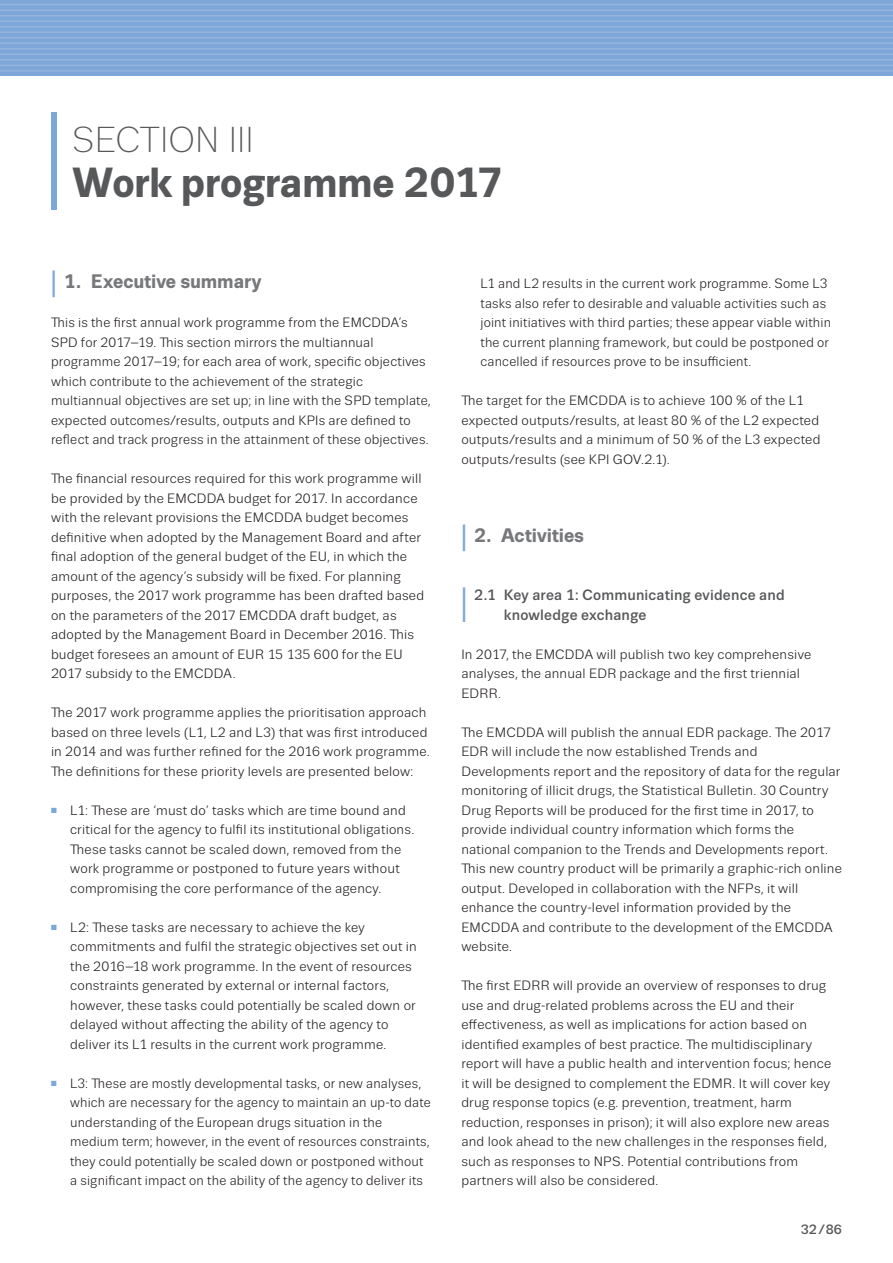
<style>
.page{position:relative;width:893px;height:1263px;background:#fff}
.page>*{position:absolute;margin:0;border:0;box-sizing:border-box;transform-origin:0 0}
.Chapter_title_2{font:700 42px "Trivia Sans";letter-spacing:-.01em;color:#57585a}
.II_Headline_TOC{font:700 37.95px "Trivia Sans";color:#7ca7d8;scale:.4 1}
.Chapter_title_1{font:300 36px "Trivia Sans";color:#57585a}
.I_Headline{font:700 19.5px "Trivia Sans";letter-spacing:-.005em;color:#76787b}
.II_Headline_TOC-2{font:500 15px/19.5px "Trivia Sans";letter-spacing:.01em;color:#57585a}
.TEXT_Regular_9_13{font:13.5px/19.5px "Trivia Sans";letter-spacing:.015em;color:#231f20}
.t1{font:500 13.5px "Trivia Sans";color:#57585a}
.s1{font-size:29.25px;color:#7ca7d8}
.s2{color:#7ca7d8}
</style>
<div class="page">
<div style="left:0;top:0;width:893px;height:76px;background:#7ca7d8"></div>
<hr style="left:0;top:4px;width:893px;height:1px;background:#95b5de">
<hr style="left:0;top:9px;width:893px;height:2px;background:#95b5de">
<hr style="left:0;top:15px;width:893px;height:1px;background:#95b5de">
<hr style="left:0;top:20px;width:893px;height:2px;background:#95b5de">
<hr style="left:0;top:26px;width:893px;height:1px;background:#95b5de">
<hr style="left:0;top:31px;width:893px;height:2px;background:#95b5de">
<hr style="left:0;top:37px;width:893px;height:1px;background:#95b5de">
<hr style="left:0;top:43px;width:893px;height:1px;background:#95b5de">
<hr style="left:0;top:48px;width:893px;height:2px;background:#95b5de">
<hr style="left:0;top:54px;width:893px;height:1px;background:#95b5de">
<hr style="left:0;top:59px;width:893px;height:2px;background:#95b5de">
<hr style="left:0;top:65px;width:893px;height:1px;background:#95b5de">
<hr style="left:0;top:70px;width:893px;height:2px;background:#95b5de">
<div style="left:51px;top:112px;width:5px;height:98px;background:#7ca7d8"></div>
<p class="Chapter_title_1" style="left:72px;top:120px;width:183px">SECTION III</p>
<p class="Chapter_title_2" style="left:72px;top:159px;width:432px">Work programme 2017</p>
<p class="I_Headline" style="left:51px;top:271px;width:212px"><span class="s1">|</span> 1. Executive summary</p>
<p class="TEXT_Regular_9_13" style="left:51px;top:313px;width:381px">This is the first annual work programme from the EMCDDA’s SPD for 2017–19. This section mirrors the multiannual programme 2017–19; for each area of work, specific objectives which contribute to the achievement of the strategic multiannual objectives are set up; in line with the SPD template, expected outcomes/results, outputs and KPIs are defined to reflect and track progress in the attainment of these objectives.</p>
<p class="TEXT_Regular_9_13" style="left:51px;top:469px;width:375px">The financial resources required for this work programme will be provided by the EMCDDA budget for 2017. In accordance with the relevant provisions the EMCDDA budget becomes definitive when adopted by the Management Board and after final adoption of the general budget of the EU, in which the amount of the agency’s subsidy will be fixed. For planning purposes, the 2017 work programme has been drafted based on the parameters of the 2017 EMCDDA draft budget, as adopted by the Management Board in December 2016. This budget foresees an amount of EUR 15 135 600 for the EU 2017 subsidy to the EMCDDA.</p>
<p class="TEXT_Regular_9_13" style="left:51px;top:703px;width:380px">The 2017 work programme applies the prioritisation approach based on three levels (L1, L2 and L3) that was first introduced in 2014 and was further refined for the 2016 work programme.<br>The definitions for these priority levels are presented below:</p>
<p class="TEXT_Regular_9_13" style="left:70px;top:800px;width:346px;text-indent:-19px"><span class="s2">■</span> L1: These are ‘must do’ tasks which are time bound and critical for the agency to fulfil its institutional obligations.<br>These tasks cannot be scaled down, removed from the work programme or postponed to future years without compromising the core performance of the agency.</p>
<p class="TEXT_Regular_9_13" style="left:70px;top:917px;width:348px;text-indent:-19px"><span class="s2">■</span> L2: These tasks are necessary to achieve the key commitments and fulfil the strategic objectives set out in the 2016–18 work programme. In the event of resources constraints generated by external or internal factors, however, these tasks could potentially be scaled down or delayed without affecting the ability of the agency to deliver its L1 results in the current work programme.</p>
<p class="TEXT_Regular_9_13" style="left:70px;top:1073px;width:362px;text-indent:-19px"><span class="s2">■</span> L3: These are mostly developmental tasks, or new analyses, which are necessary for the agency to maintain an up-to date understanding of the European drugs situation in the medium term; however, in the event of resources constraints, they could potentially be scaled down or postponed without a significant impact on the ability of the agency to deliver its</p>
<p class="TEXT_Regular_9_13" style="left:480px;top:274px;width:352px">L1 and L2 results in the current work programme. Some L3 tasks also refer to desirable and valuable activities such as joint initiatives with third parties; these appear viable within the current planning framework, but could be postponed or cancelled if resources prove to be insufficient.</p>
<p class="TEXT_Regular_9_13" style="left:461px;top:391px;width:361px">The target for the EMCDDA is to achieve 100 % of the L1 expected outputs/results, at least 80 % of the L2 expected outputs/results and a minimum of 50 % of the L3 expected outputs/results (see KPI GOV.2.1).</p>
<p class="I_Headline" style="left:461px;top:524px;width:124px"><span class="s1">|</span> 2. Activities</p>
<p class="II_Headline_TOC" style="left:461px;top:580px;width:15px">|</p>
<p class="II_Headline_TOC-2" style="left:504px;top:585px;width:282px;text-indent:-30px">2.1 Key area 1: Communicating evidence and knowledge exchange</p>
<p class="TEXT_Regular_9_13" style="left:461px;top:644px;width:351px">In 2017, the EMCDDA will publish two key comprehensive analyses, the annual EDR package and the first triennial<br>EDRR.</p>
<p class="TEXT_Regular_9_13" style="left:461px;top:722px;width:382px">The EMCDDA will publish the annual EDR package. The 2017<br>EDR will include the now established Trends and Developments report and the repository of data for the regular monitoring of illicit drugs, the Statistical Bulletin. 30 Country Drug Reports will be produced for the first time in 2017, to provide individual country information which forms the national companion to the Trends and Developments report.<br>This new country product will be primarily a graphic-rich online output. Developed in collaboration with the NFPs, it will enhance the country-level information provided by the EMCDDA and contribute to the development of the EMCDDA website.</p>
<p class="TEXT_Regular_9_13" style="left:461px;top:976px;width:372px">The first EDRR will provide an overview of responses to drug use and drug-related problems across the EU and their effectiveness, as well as implications for action based on identified examples of best practice. The multidisciplinary report will have a public health and intervention focus; hence it will be designed to complement the EDMR. It will cover key drug response topics (e.g. prevention, treatment, harm reduction, responses in prison); it will also explore new areas and look ahead to the new challenges in the responses field, such as responses to NPS. Potential contributions from partners will also be considered.</p>
<p class="t1" style="left:801px;top:1222px;width:43px">32/86</p>
</div>
